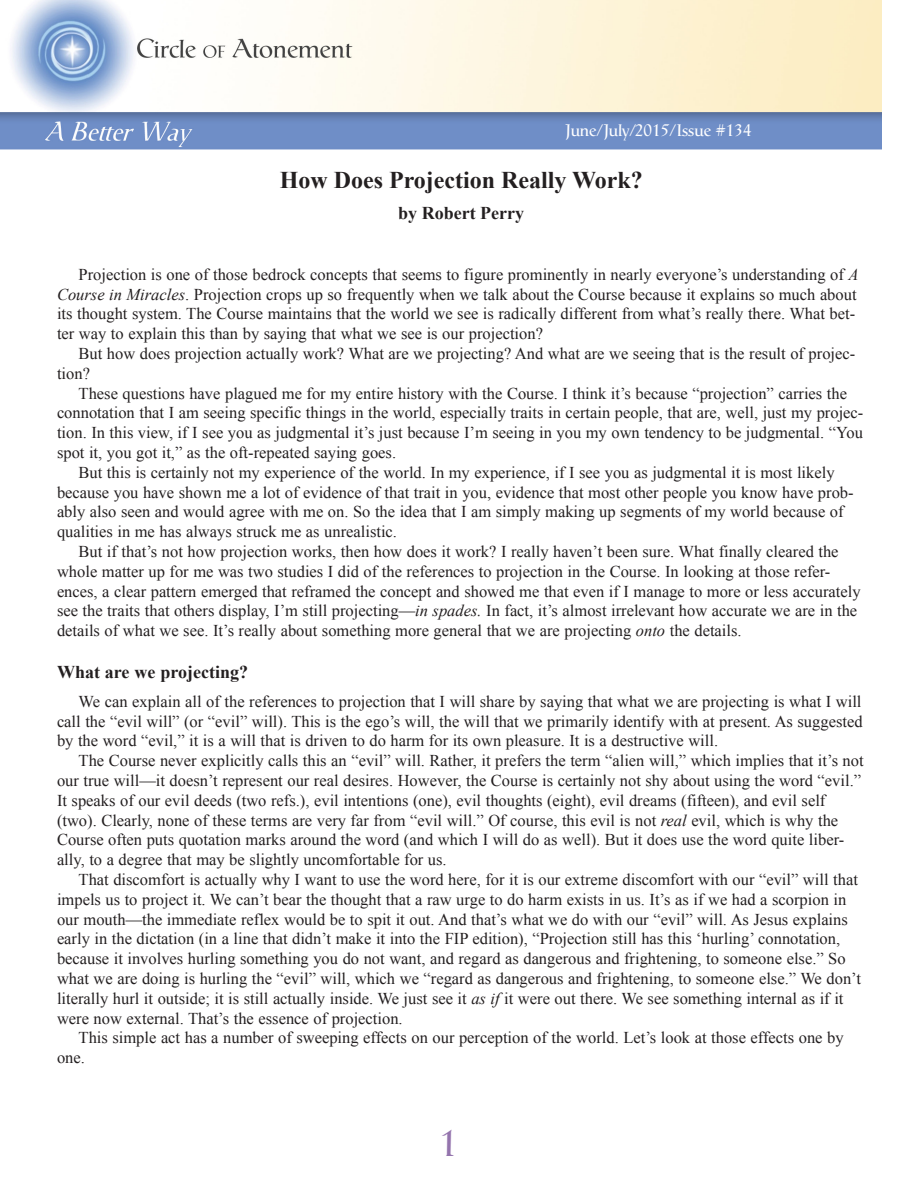
<style>
.page{position:relative;width:918px;height:1188px;background:#fff}
.page>*{position:absolute;margin:0;border:0;box-sizing:border-box;transform-origin:0 0}
.t1{font:36px "Catull BQ";color:#9474ad}
.t2{font:700 24px "Times New Roman";color:#231f20}
.Head_3{font:700 18px "Times New Roman";color:#231f20}
.COA_text{font:16.5px/19.8px "Times New Roman";color:#231f20}
.t3{font:16.5px "Catull BQ";color:#fff}
.s1{font-style:italic}
</style>
<div class="page">
<img style="left:0;top:0;width:882px;height:150px">
<p class="t3" style="left:566px;top:122px;width:187px">June/July/2015/Issue #134</p>
<p class="t2" style="left:280px;top:163px;width:365px">How Does Projection Really Work?</p>
<p class="Head_3" style="left:398px;top:200px;width:127px">by Robert Perry</p>
<p class="COA_text" style="left:57px;top:264px;width:803px;text-indent:22px">Projection is one of those bedrock concepts that seems to figure prominently in nearly everyone’s understanding of <span class="s1">A Course in Miracles</span>. Projection crops up so frequently when we talk about the Course because it explains so much about its thought system. The Course maintains that the world we see is radically different from what’s really there. What bet&shy;ter way to explain this than by saying that what we see is our projection?</p>
<p class="COA_text" style="left:57px;top:343px;width:800px;text-indent:22px">But how does projection actually work? What are we projecting? And what are we seeing that is the result of projec&shy;tion?</p>
<p class="COA_text" style="left:57px;top:383px;width:808px;text-indent:22px">These questions have plagued me for my entire history with the Course. I think it’s because “projection” carries the connotation that I am seeing specific things in the world, especially traits in certain people, that are, well, just my projec&shy;tion. In this view, if I see you as judgmental it’s just because I’m seeing in you my own tendency to be judgmental. “You spot it, you got it,” as the oft-repeated saying goes.</p>
<p class="COA_text" style="left:57px;top:462px;width:798px;text-indent:22px">But this is certainly not my experience of the world. In my experience, if I see you as judgmental it is most likely because you have shown me a lot of evidence of that trait in you, evidence that most other people you know have prob&shy;ably also seen and would agree with me on. So the idea that I am simply making up segments of my world because of qualities in me has always struck me as unrealistic.</p>
<p class="COA_text" style="left:57px;top:541px;width:805px;text-indent:22px">But if that’s not how projection works, then how does it work? I really haven’t been sure. What finally cleared the whole matter up for me was two studies I did of the references to projection in the Course. In looking at those refer&shy;ences, a clear pattern emerged that reframed the concept and showed me that even if I manage to more or less accurately see the traits that others display, I’m still projecting—<span class="s1">in spades.</span> In fact, it’s almost irrelevant how accurate we are in the details of what we see. It’s really about something more general that we are projecting <span class="s1">onto</span> the details.</p>
<p class="Head_3" style="left:57px;top:659px;width:193px">What are we projecting?</p>
<p class="COA_text" style="left:57px;top:691px;width:807px;text-align:justify;text-indent:22px">We can explain all of the references to projection that I will share by saying that what we are projecting is what I will call the “evil will” (or “evil” will). This is the ego’s will, the will that we primarily identify with at present. As suggested by the word “evil,” it is a will that is driven to do harm for its own pleasure. It is a destructive will.</p>
<p class="COA_text" style="left:57px;top:750px;width:808px;text-indent:22px">The Course never explicitly calls this an “evil” will. Rather, it prefers the term “alien will,” which implies that it’s not our true will—it doesn’t represent our real desires. However, the Course is certainly not shy about using the word “evil.” It speaks of our evil deeds (two refs.), evil intentions (one), evil thoughts (eight), evil dreams (fifteen), and evil self (two). Clearly, none of these terms are very far from “evil will.” Of course, this evil is not <span class="s1">real</span> evil, which is why the Course often puts quotation marks around the word (and which I will do as well). But it does use the word quite liber&shy;ally, to a degree that may be slightly uncomfortable for us.</p>
<p class="COA_text" style="left:57px;top:869px;width:806px;text-indent:22px">That discomfort is actually why I want to use the word here, for it is our extreme discomfort with our “evil” will that impels us to project it. We can’t bear the thought that a raw urge to do harm exists in us. It’s as if we had a scorpion in our mouth—the immediate reflex would be to spit it out. And that’s what we do with our “evil” will. As Jesus explains early in the dictation (in a line that didn’t make it into the FIP edition), “Projection still has this ‘hurling’ connotation, because it involves hurling something you do not want, and regard as dangerous and frightening, to someone else.” So what we are doing is hurling the “evil” will, which we “regard as dangerous and frightening, to someone else.” We don’t literally hurl it outside; it is still actually inside. We just see it <span class="s1">as if</span> it were out there. We see something internal as if it were now external. That’s the essence of projection.</p>
<p class="COA_text" style="left:57px;top:1027px;width:788px;text-indent:22px">This simple act has a number of sweeping effects on our perception of the world. Let’s look at those effects one by one.</p>
<p class="t1" style="left:439px;top:1124px;width:20px">1</p>
</div>
